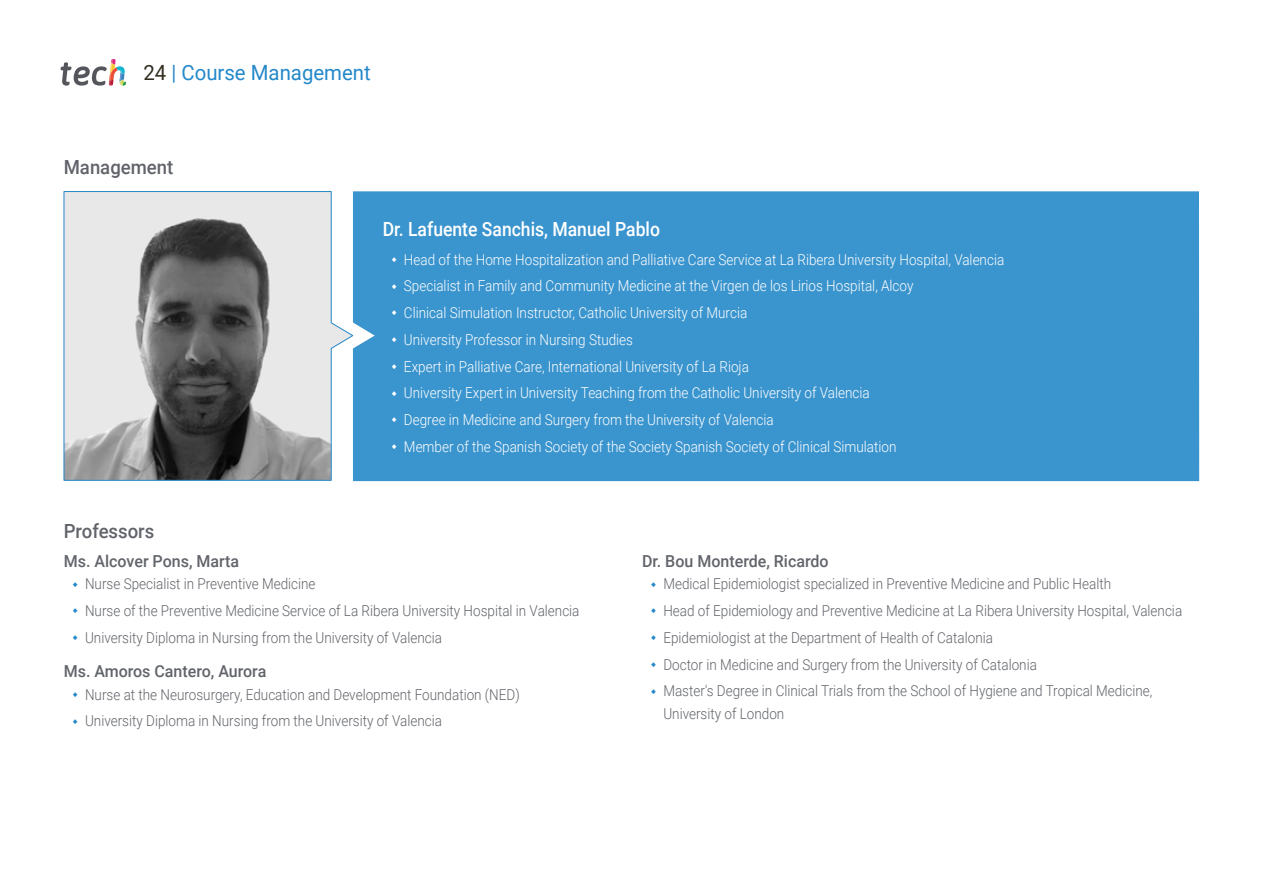
<style>
.page{position:relative;width:1263px;height:893px;background:#fff}
.page>*{position:absolute;margin:0;border:0;box-sizing:border-box;transform-origin:0 0}
.t1{font:21px "Roboto";color:#2488c9}
.t2{font:500 19.5px "Roboto";color:#fff;scale:.9 1}
.t3{font:500 19.5px "Roboto";color:#61646a;scale:.95 1}
.t4{font:500 16.5px "Roboto";color:#61646a}
.t5{font:300 15px/26.7px "Roboto";color:#61646a;scale:.9 1}
.t6{font:300 15px/26.7px "Roboto";color:#fff;scale:.9 1}
.s1{color:#312e20}
</style>
<div class="page">
<div style="left:353px;top:191px;width:846px;height:290px;background:#3a94ce"></div>
<svg style="left:64px;top:191px;width:289px;height:290px;background:#abacad"></svg>
<svg style="left:61px;top:59px;width:65px;height:27px"></svg>
<svg style="left:392px;top:257px;width:5px;height:5px"></svg>
<svg style="left:392px;top:284px;width:5px;height:5px"></svg>
<svg style="left:392px;top:310px;width:5px;height:5px"></svg>
<svg style="left:392px;top:337px;width:5px;height:5px"></svg>
<svg style="left:392px;top:364px;width:5px;height:5px"></svg>
<svg style="left:392px;top:391px;width:5px;height:5px"></svg>
<svg style="left:392px;top:417px;width:5px;height:5px"></svg>
<svg style="left:392px;top:444px;width:5px;height:5px"></svg>
<h1 class="t1" style="left:144px;top:57px;width:229px"><span class="s1">24</span> | Course Management</h1>
<h2 class="t3" style="left:64px;top:154px;width:117px">Management</h2>
<h2 class="t2" style="left:383px;top:215px;width:310px">Dr. Lafuente Sanchis, Manuel Pablo</h2>
<p class="t6" style="left:404px;top:245px;width:668px">Head of the Home Hospitalization and Palliative Care Service at La Ribera University Hospital, Valencia Specialist in Family and Community Medicine at the Virgen de los Lirios Hospital, Alcoy<br>Clinical Simulation Instructor, Catholic University of Murcia<br>University Professor in Nursing Studies<br>Expert in Palliative Care, International University of La Rioja<br>University Expert in University Teaching from the Catholic University of Valencia<br>Degree in Medicine and Surgery from the University of Valencia<br>Member of the Spanish Society of the Society Spanish Society of Clinical Simulation</p>
<h2 class="t3" style="left:64px;top:517px;width:97px">Professors</h2>
<p class="t4" style="left:64px;top:550px;width:177px">Ms. Alcover Pons, Marta</p>
<p class="t5" style="left:85px;top:570px;width:551px">Nurse Specialist in Preventive Medicine<br>Nurse of the Preventive Medicine Service of La Ribera University Hospital in Valencia<br>University Diploma in Nursing from the University of Valencia</p>
<p class="t4" style="left:64px;top:660px;width:204px">Ms. Amoros Cantero, Aurora</p>
<p class="t5" style="left:85px;top:680px;width:484px">Nurse at the Neurosurgery, Education and Development Foundation (NED)<br>University Diploma in Nursing from the University of Valencia</p>
<p class="t4" style="left:642px;top:550px;width:188px">Dr. Bou Monterde, Ricardo</p>
<p class="t5" style="left:663px;top:570px;width:578px">Medical Epidemiologist specialized in Preventive Medicine and Public Health<br>Head of Epidemiology and Preventive Medicine at La Ribera University Hospital, Valencia Epidemiologist at the Department of Health of Catalonia<br>Doctor in Medicine and Surgery from the University of Catalonia<br>Master's Degree in Clinical Trials from the School of Hygiene and Tropical Medicine,</p>
<p class="t5" style="left:663px;top:700px;width:136px">University of London</p>
</div>
